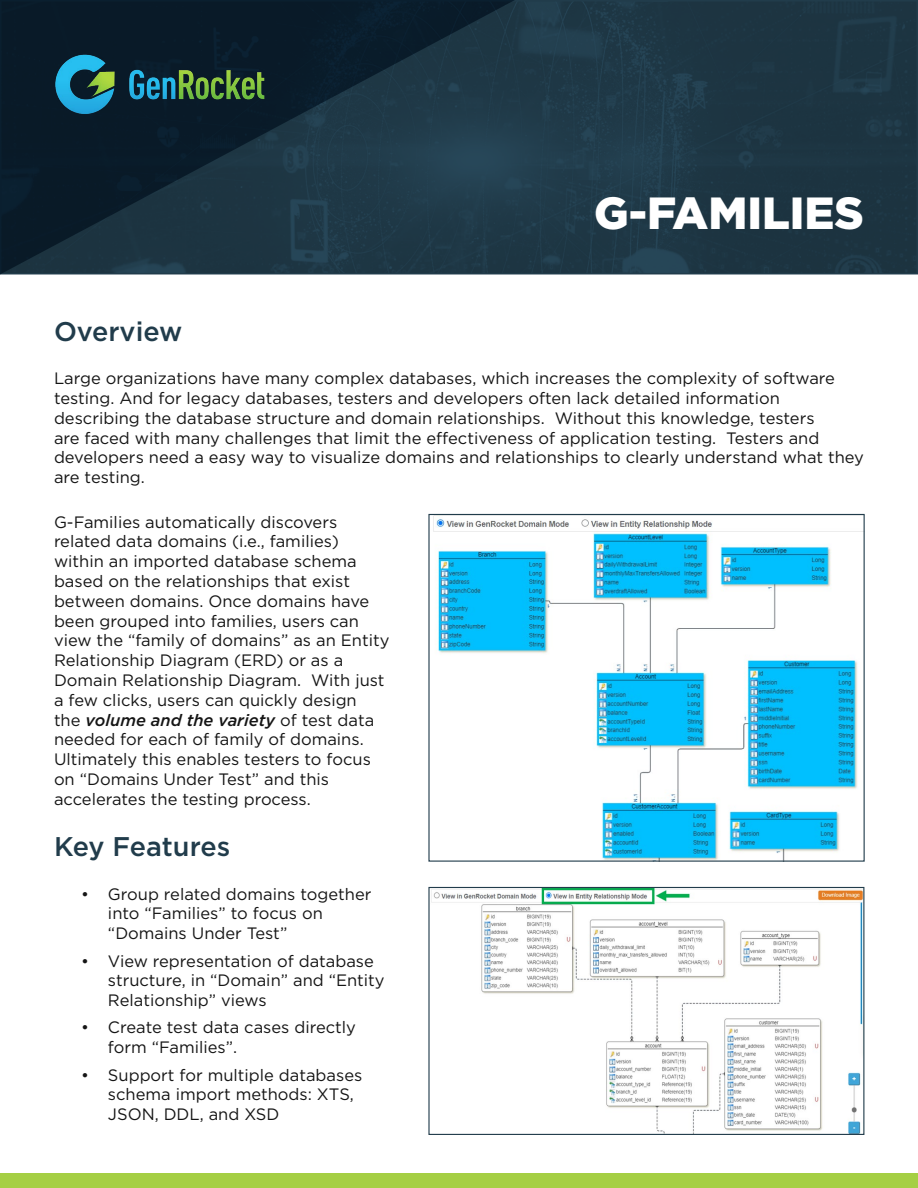
<style>
.page{position:relative;width:918px;height:1188px;background:#fff}
.page>*{position:absolute;margin:0;border:0;box-sizing:border-box;transform-origin:0 0}
.t1{font:900 45px "Gotham";color:#fff}
.t2{font:500 27px "Gotham";color:#213c4b}
.t3{font:16.5px/19.8px "Gotham";color:#151515}
.s1{font-weight:500;font-style:italic}
</style>
<div class="page">
<div style="left:0;top:1173px;width:918px;height:15px;background:#a5cf44"></div>
<img style="left:433px;top:516px;width:430px;height:344px">
<img style="left:553px;top:3px;width:362px;height:268px">
<svg style="left:0;top:0;width:553px;height:274px;background:#162d3c"></svg>
<img style="left:34px;top:42px;width:252px;height:85px">
<img style="left:431px;top:889px;width:431px;height:244px">
<div style="left:428px;top:887px;width:436px;height:248px;border:1px solid #213c4b"></div>
<h2 class="t2" style="left:54px;top:314px;width:130px">Overview</h2>
<h1 class="t1" style="left:594px;top:183px;width:271px">G-FAMILIES</h1>
<p class="t3" style="left:54px;top:368px;width:812px">Large organizations have many complex databases, which increases the complexity of software testing. And for legacy databases, testers and developers often lack detailed information describing the database structure and domain relationships. Without this knowledge, testers<br>are faced with many challenges that limit the effectiveness of application testing. Testers and developers need a easy way to visualize domains and relationships to clearly understand what they are testing.</p>
<p class="t3" style="left:54px;top:512px;width:337px">G-Families automatically discovers related data domains (i.e., families) within an imported database schema based on the relationships that exist between domains. Once domains have been grouped into families, users can view the “family of domains” as an Entity Relationship Diagram (ERD) or as a Domain Relationship Diagram. With just a few clicks, users can quickly design<br>the <span class="s1">volume and the variety</span> of test data needed for each of family of domains.<br>Ultimately this enables testers to focus on “Domains Under Test” and this accelerates the testing process.</p>
<h2 class="t2" style="left:54px;top:829px;width:178px">Key Features</h2>
<p class="t3" style="left:108px;top:884px;width:265px;text-indent:-27px">• Group related domains together into “Families” to focus on “Domains Under Test”</p>
<p class="t3" style="left:108px;top:950px;width:278px;text-indent:-27px">• View representation of database structure, in “Domain” and “Entity<br>Relationship” views</p>
<p class="t3" style="left:108px;top:1017px;width:250px;text-indent:-27px">• Create test data cases directly form “Families”.</p>
<p class="t3" style="left:108px;top:1065px;width:256px;text-indent:-27px">• Support for multiple databases schema import methods: XTS,<br>JSON, DDL, and XSD</p>
</div>
